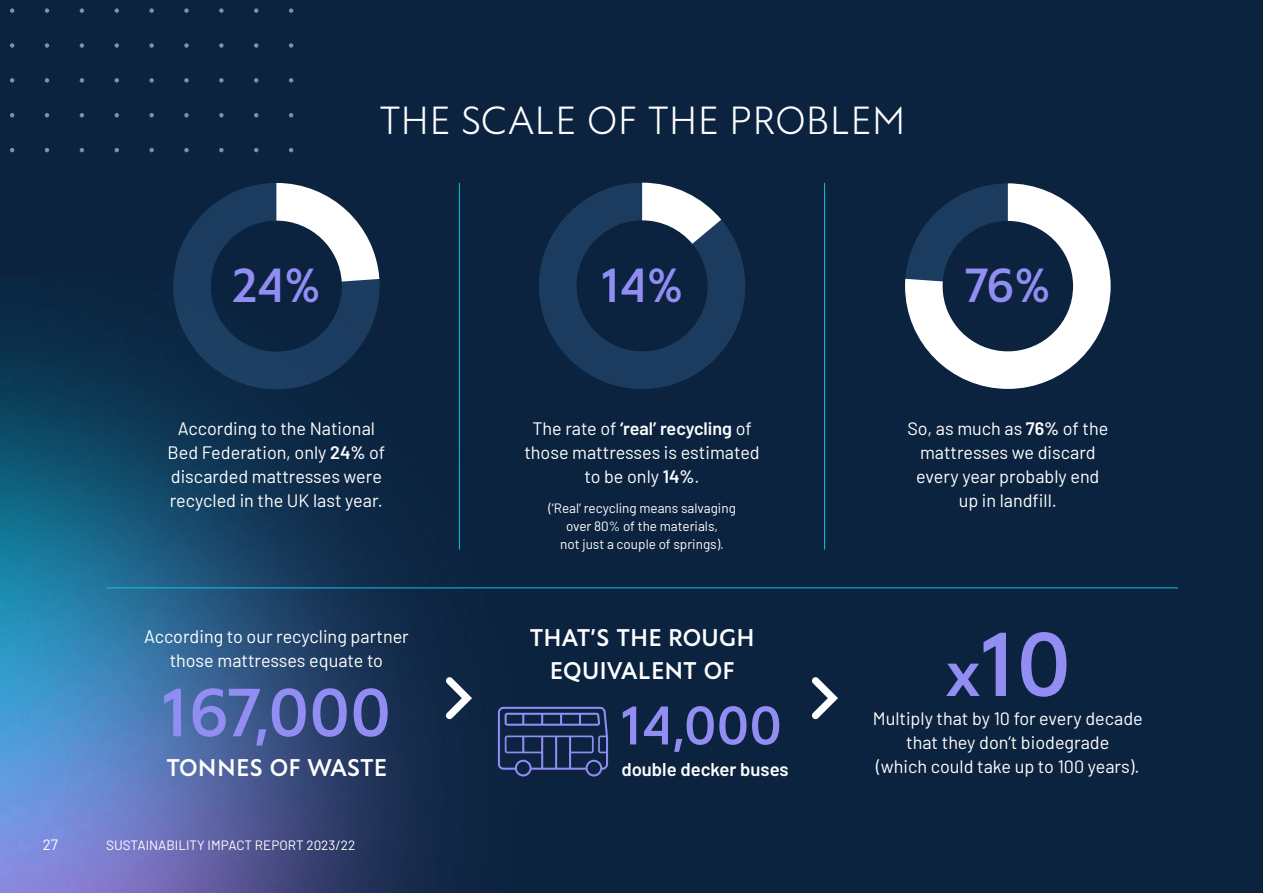
<style>
.page{position:relative;width:1263px;height:893px;background:#0b233f}
.page>*{position:absolute;margin:0;border:0;box-sizing:border-box;transform-origin:0 0}
.t1{font:90px "Astro 60";color:#928df3}
.t2{font:67.5px "Astro 60";letter-spacing:.005em;color:#928df3}
.t3{font:54px "Astro 60";color:#928df3}
.t4{font:47.55px "Astro 60";color:#928df3}
.t5{font:39px "Astro 30";letter-spacing:.02em;color:#fff}
.t6{font:24px/32.4px "Astro 60";letter-spacing:.015em;color:#fff;text-align:center}
.t7{font:600 18.45px "Barlow";color:#fff}
.t8{font:18px/24px "Barlow";color:#fff;text-align:center}
.t9{font:15px "Barlow";color:#fff}
.t10{font:13.5px/18px "Barlow";color:#fff;text-align:center}
.s1{font-weight:600}
.s2{font-size:66px}
</style>
<div class="page">
<img style="left:0;top:9px;width:730px;height:884px">
<svg style="left:10px;top:8px;width:4px;height:5px"></svg>
<svg style="left:45px;top:8px;width:4px;height:5px"></svg>
<svg style="left:80px;top:8px;width:4px;height:5px"></svg>
<svg style="left:115px;top:8px;width:4px;height:5px"></svg>
<svg style="left:149px;top:8px;width:5px;height:5px"></svg>
<svg style="left:184px;top:8px;width:5px;height:5px"></svg>
<svg style="left:219px;top:8px;width:5px;height:5px"></svg>
<svg style="left:254px;top:8px;width:4px;height:5px"></svg>
<svg style="left:289px;top:8px;width:4px;height:5px"></svg>
<svg style="left:10px;top:43px;width:4px;height:5px"></svg>
<svg style="left:45px;top:43px;width:4px;height:5px"></svg>
<svg style="left:80px;top:43px;width:4px;height:5px"></svg>
<svg style="left:115px;top:43px;width:4px;height:5px"></svg>
<svg style="left:149px;top:43px;width:5px;height:5px"></svg>
<svg style="left:184px;top:43px;width:5px;height:5px"></svg>
<svg style="left:219px;top:43px;width:5px;height:5px"></svg>
<svg style="left:254px;top:43px;width:4px;height:5px"></svg>
<svg style="left:289px;top:43px;width:4px;height:5px"></svg>
<svg style="left:10px;top:78px;width:4px;height:5px"></svg>
<svg style="left:45px;top:78px;width:4px;height:5px"></svg>
<svg style="left:80px;top:78px;width:4px;height:5px"></svg>
<svg style="left:115px;top:78px;width:4px;height:5px"></svg>
<svg style="left:149px;top:78px;width:5px;height:5px"></svg>
<svg style="left:184px;top:78px;width:5px;height:5px"></svg>
<svg style="left:219px;top:78px;width:5px;height:5px"></svg>
<svg style="left:254px;top:78px;width:4px;height:5px"></svg>
<svg style="left:289px;top:78px;width:4px;height:5px"></svg>
<svg style="left:10px;top:113px;width:4px;height:4px"></svg>
<svg style="left:45px;top:113px;width:4px;height:4px"></svg>
<svg style="left:80px;top:113px;width:4px;height:4px"></svg>
<svg style="left:115px;top:113px;width:4px;height:4px"></svg>
<svg style="left:149px;top:113px;width:5px;height:4px"></svg>
<svg style="left:184px;top:113px;width:5px;height:4px"></svg>
<svg style="left:219px;top:113px;width:5px;height:4px"></svg>
<svg style="left:254px;top:113px;width:4px;height:4px"></svg>
<svg style="left:289px;top:113px;width:4px;height:4px"></svg>
<svg style="left:10px;top:148px;width:4px;height:4px"></svg>
<svg style="left:45px;top:148px;width:4px;height:4px"></svg>
<svg style="left:80px;top:148px;width:4px;height:4px"></svg>
<svg style="left:115px;top:148px;width:4px;height:4px"></svg>
<svg style="left:149px;top:148px;width:5px;height:4px"></svg>
<svg style="left:184px;top:148px;width:5px;height:4px"></svg>
<svg style="left:219px;top:148px;width:5px;height:4px"></svg>
<svg style="left:254px;top:148px;width:4px;height:4px"></svg>
<svg style="left:289px;top:148px;width:4px;height:4px"></svg>
<svg style="left:173px;top:183px;width:207px;height:206px"></svg>
<svg style="left:539px;top:183px;width:206px;height:206px"></svg>
<svg style="left:905px;top:183px;width:205px;height:206px"></svg>
<svg style="left:498px;top:707px;width:110px;height:69px"></svg>
<hr style="left:106px;top:587px;width:1072px;height:1px;background:#0cc6de">
<hr style="left:459px;top:183px;width:1px;height:367px;background:#0cc6de">
<hr style="left:824px;top:183px;width:1px;height:367px;background:#0cc6de">
<svg style="left:446px;top:677px;width:26px;height:42px"></svg>
<svg style="left:812px;top:677px;width:26px;height:42px"></svg>
<h3 class="t5" style="left:379px;top:92px;width:527px">THE SCALE OF THE PROBLEM</h3>
<p class="t9" style="left:43px;top:834px;width:17px">27</p>
<h3 class="t4" style="left:232px;top:249px;width:90px">24%</h3>
<h3 class="t4" style="left:602px;top:249px;width:83px">14%</h3>
<h3 class="t4" style="left:965px;top:249px;width:87px">76%</h3>
<p class="t8" style="left:167px;top:415px;width:219px">According to the National<br>Bed Federation, only <span class="s1">24%</span> of discarded mattresses were recycled in the UK last year.</p>
<p class="t8" style="left:524px;top:415px;width:237px">The rate of <span class="s1">‘real’ recycling</span> of those mattresses is estimated to be only <span class="s1">14%</span>.</p>
<p class="t10" style="left:548px;top:498px;width:189px">(‘Real’ recycling means salvaging over 80% of the materials,<br>not just a couple of springs).</p>
<p class="t8" style="left:144px;top:623px;width:266px">According to our recycling partner those mattresses equate to</p>
<h3 class="t6" style="left:530px;top:620px;width:226px">THAT’S THE ROUGH<br>EQUIVALENT OF</h3>
<h2 class="t2" style="left:162px;top:662px;width:230px">167,000</h2>
<h3 class="t6" style="left:167px;top:749px;width:222px">TONNES OF WASTE</h3>
<p class="t10" style="left:106px;top:835px;width:250px">SUSTAINABILITY IMPACT REPORT 2023/22</p>
<h3 class="t3" style="left:621px;top:685px;width:162px">14,000</h3>
<p class="t7" style="left:621px;top:756px;width:169px">double decker buses</p>
<p class="t8" style="left:907px;top:415px;width:202px">So, as much as <span class="s1">76%</span> of the mattresses we discard every year probably end up in landfill.</p>
<h1 class="t1" style="left:945px;top:597px;width:128px"><span class="s2">x</span>10</h1>
<p class="t8" style="left:873px;top:705px;width:272px">Multiply that by 10 for every decade that they don’t biodegrade<br>(which could take up to 100 years).</p>
</div>
